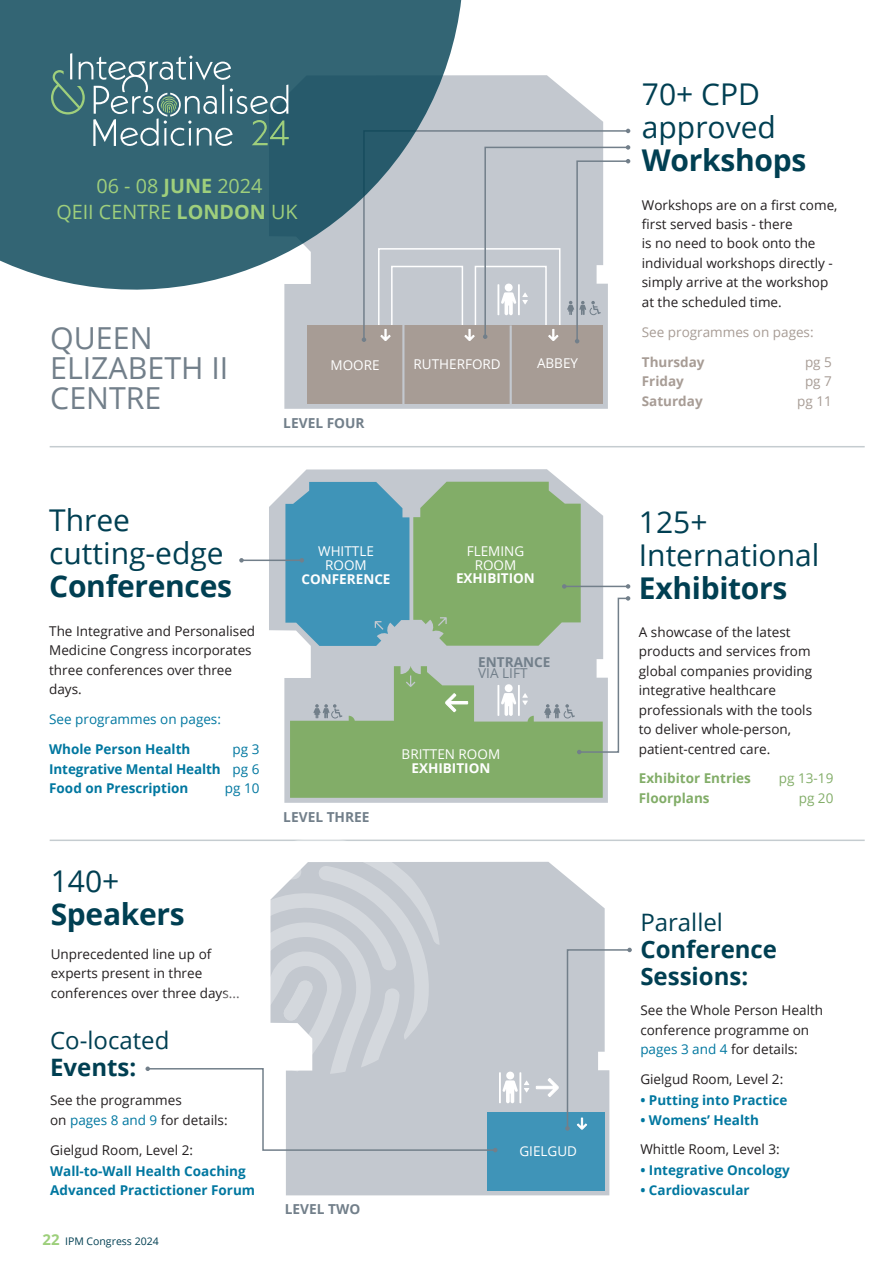
<style>
.page{position:relative;width:893px;height:1263px;background:#fff}
.page>*{position:absolute;margin:0;border:0;box-sizing:border-box;transform-origin:0 0}
.t1{font:30.3px/30.3px "Open Sans";color:#727f8a}
.t2{font:30px/33px "Open Sans";color:#003f52}
.t3{font:700 30px/33px "Open Sans";letter-spacing:-.01em;color:#003f52}
.t4{font:700 24px/27px "Open Sans";color:#003f52}
.t5{font:24px/27px "Open Sans";color:#003f52}
.t6{font:19.8px/25.3px "Open Sans";color:#9fcf7c;text-align:center}
.t7{font:700 13.8px "Open Sans";color:#727f8a}
.t8{font:700 13.65px/11.2px "Open Sans";color:#727f8a}
.t9{font:13.5px/19.5px "Open Sans";color:#231f20}
.t10{font:700 13.5px/19.5px "Open Sans";color:#0077a0;text-align:justify}
.t11{font:13.5px/13.8px "Open Sans";color:#fff;text-align:center}
.t12{font:13.5px "Open Sans";color:#a79c95}
.t13{font:700 13.5px "Open Sans";color:#82ad68}
.t14{font:13.5px "Open Sans";color:#0077a0}
.t15{font:700 13.5px "Open Sans";color:#a79c95}
.t16{font:13.5px "Open Sans";color:#82ad68}
.t17{font:10.5px "Open Sans";color:#003f52}
.s1{font-weight:700}
.s2{font-weight:400}
.s3{color:#0077a0}
.s4{font-weight:400;color:#231f20}
.s5{font-weight:700;font-size:15px;color:#9dcf7b}
</style>
<div class="page">
<svg style="left:284px;top:75px;width:324px;height:334px;background:#caced4"></svg>
<svg style="left:269px;top:469px;width:339px;height:334px;fill:#c3c8cf"></svg>
<svg style="left:286px;top:862px;width:323px;height:333px;background:#c7cbd2"></svg>
<div style="left:487px;top:1112px;width:118px;height:79px;background:#3f94b8"></div>
<div style="left:307px;top:326px;width:296px;height:78px;background:#a79c95"></div>
<hr style="left:402px;top:325px;width:2px;height:80px;background:#c3c8cf">
<hr style="left:510px;top:325px;width:2px;height:81px;background:#c3c8cf">
<hr style="left:241px;top:559px;width:61px;height:2px;background:#727f8a">
<svg style="left:285px;top:482px;width:345px;height:316px;background:#92b69d"></svg>
<svg style="left:239px;top:558px;width:5px;height:4px"></svg>
<hr style="left:519px;top:1072px;width:2px;height:31px;background:#fff">
<svg style="left:524px;top:1080px;width:5px;height:12px"></svg>
<svg style="left:535px;top:1078px;width:24px;height:20px"></svg>
<hr style="left:50px;top:446px;width:815px;height:1px;background:#c5ccd0">
<hr style="left:50px;top:839px;width:815px;height:2px;background:#c5ccd0">
<svg style="left:362px;top:129px;width:268px;height:212px"></svg>
<svg style="left:626px;top:129px;width:4px;height:4px"></svg>
<svg style="left:362px;top:337px;width:4px;height:5px"></svg>
<svg style="left:565px;top:948px;width:67px;height:183px"></svg>
<svg style="left:0;top:0;width:463px;height:290px;background:#537b88"></svg>
<svg style="left:51px;top:53px;width:238px;height:93px;background:#507b85"></svg>
<svg style="left:145px;top:839px;width:373px;height:313px"></svg>
<p class="t6" style="left:56px;top:173px;width:243px">06 - 08 <span class="s1">JUNE</span> 2024<br>QEII CENTRE <span class="s1">LONDON</span> UK</p>
<p class="t1" style="left:50px;top:322px;width:180px">QUEEN<br>ELIZABETH II<br>CENTRE</p>
<p class="t11" style="left:331px;top:358px;width:51px">MOORE</p>
<p class="t11" style="left:414px;top:356px;width:89px">RUTHERFORD</p>
<p class="t11" style="left:537px;top:356px;width:43px">ABBEY</p>
<p class="t7" style="left:283px;top:413px;width:83px">LEVEL FOUR</p>
<p class="t2" style="left:49px;top:503px;width:184px">Three cutting-edge<br><span class="s1">Conferences</span></p>
<p class="t9" style="left:49px;top:621px;width:207px">The Integrative and Personalised<br>Medicine Congress incorporates three conferences over three days.</p>
<p class="t14" style="left:49px;top:710px;width:173px">See programmes on pages:</p>
<p class="t10" style="left:49px;top:739px;width:143px">Whole Person Health</p>
<p class="t10" style="left:49px;top:739px;width:212px;text-indent:183px"><span class="s2">pg 3<br></span>Integrative Mental Health <span class="s2">pg 6<br></span>Food on Prescription</p>
<p class="t14" style="left:225px;top:779px;width:36px">pg 10</p>
<p class="t3" style="left:51px;top:863px;width:136px"><span class="s2">140+<br></span>Speakers</p>
<p class="t9" style="left:51px;top:944px;width:190px">Unprecedented line up of experts present in three conferences over three days...</p>
<p class="t5" style="left:50px;top:1026px;width:121px">Co-located<br><span class="s1">Events:</span></p>
<p class="t9" style="left:50px;top:1090px;width:179px">See the programmes<br>on <span class="s3">pages 8 and 9</span> for details:</p>
<p class="t10" style="left:50px;top:1139px;width:197px;line-height:21px"><span class="s4">Gielgud Room, Level 2:<br></span>Wall-to-Wall Health Coaching</p>
<p class="t10" style="left:50px;top:1180px;width:206px">Advanced Practictioner Forum</p>
<p class="t17" style="left:43px;top:1234px;width:118px"><span class="s5">22</span> IPM Congress 2024</p>
<p class="t11" style="left:302px;top:544px;width:90px">WHITTLE<br>ROOM<br><span class="s1">CONFERENCE</span></p>
<p class="t11" style="left:456px;top:544px;width:80px">FLEMING<br>ROOM<br><span class="s1">EXHIBITION</span></p>
<p class="t7" style="left:283px;top:807px;width:88px">LEVEL THREE</p>
<p class="t8" style="left:478px;top:656px;width:74px">ENTRANCE<br><span class="s2">VIA LIFT</span></p>
<p class="t11" style="left:402px;top:747px;width:100px">BRITTEN ROOM<br><span class="s1">EXHIBITION</span></p>
<p class="t7" style="left:285px;top:1200px;width:77px">LEVEL TWO</p>
<p class="t11" style="left:519px;top:1143px;width:59px">GIELGUD</p>
<p class="t2" style="left:642px;top:77px;width:166px">70+ CPD approved<br><span class="s1">Workshops</span></p>
<p class="t9" style="left:642px;top:194px;width:197px">Workshops are on a first come, first served basis - there<br>is no need to book onto the individual workshops directly - simply arrive at the workshop at the scheduled time.</p>
<p class="t12" style="left:642px;top:323px;width:173px">See programmes on pages:</p>
<p class="t15" style="left:642px;top:352px;width:64px">Thursday</p>
<p class="t12" style="left:805px;top:352px;width:28px">pg 5</p>
<p class="t15" style="left:642px;top:372px;width:44px">Friday</p>
<p class="t12" style="left:805px;top:372px;width:28px">pg 7</p>
<p class="t15" style="left:642px;top:391px;width:62px">Saturday</p>
<p class="t12" style="left:797px;top:391px;width:36px">pg 11</p>
<p class="t2" style="left:639px;top:505px;width:182px">125+<br>International<br><span class="s1">Exhibitors</span></p>
<p class="t9" style="left:639px;top:622px;width:175px">A showcase of the latest products and services from global companies providing integrative healthcare professionals with the tools to deliver whole-person, patient-centred care.</p>
<p class="t13" style="left:639px;top:769px;width:114px">Exhibitor Entries</p>
<p class="t16" style="left:779px;top:769px;width:56px">pg 13-19</p>
<p class="t13" style="left:639px;top:788px;width:72px">Floorplans</p>
<p class="t16" style="left:799px;top:789px;width:36px">pg 20</p>
<p class="t4" style="left:640px;top:909px;width:138px"><span class="s2">Parallel<br></span>Conference<br>Sessions:</p>
<p class="t9" style="left:640px;top:1000px;width:184px">See the Whole Person Health conference programme on <span class="s3">pages 3 and 4</span> for details:</p>
<p class="t9" style="left:640px;top:1069px;width:144px">Gielgud Room, Level 2:</p>
<p class="t10" style="left:640px;top:1090px;width:149px">• Putting into Practice</p>
<p class="t10" style="left:640px;top:1109px;width:120px">• Womens’ Health</p>
<p class="t9" style="left:640px;top:1139px;width:141px">Whittle Room, Level 3:</p>
<p class="t10" style="left:640px;top:1160px;width:151px">• Integrative Oncology</p>
<p class="t10" style="left:640px;top:1180px;width:111px">• Cardiovascular</p>
</div>
